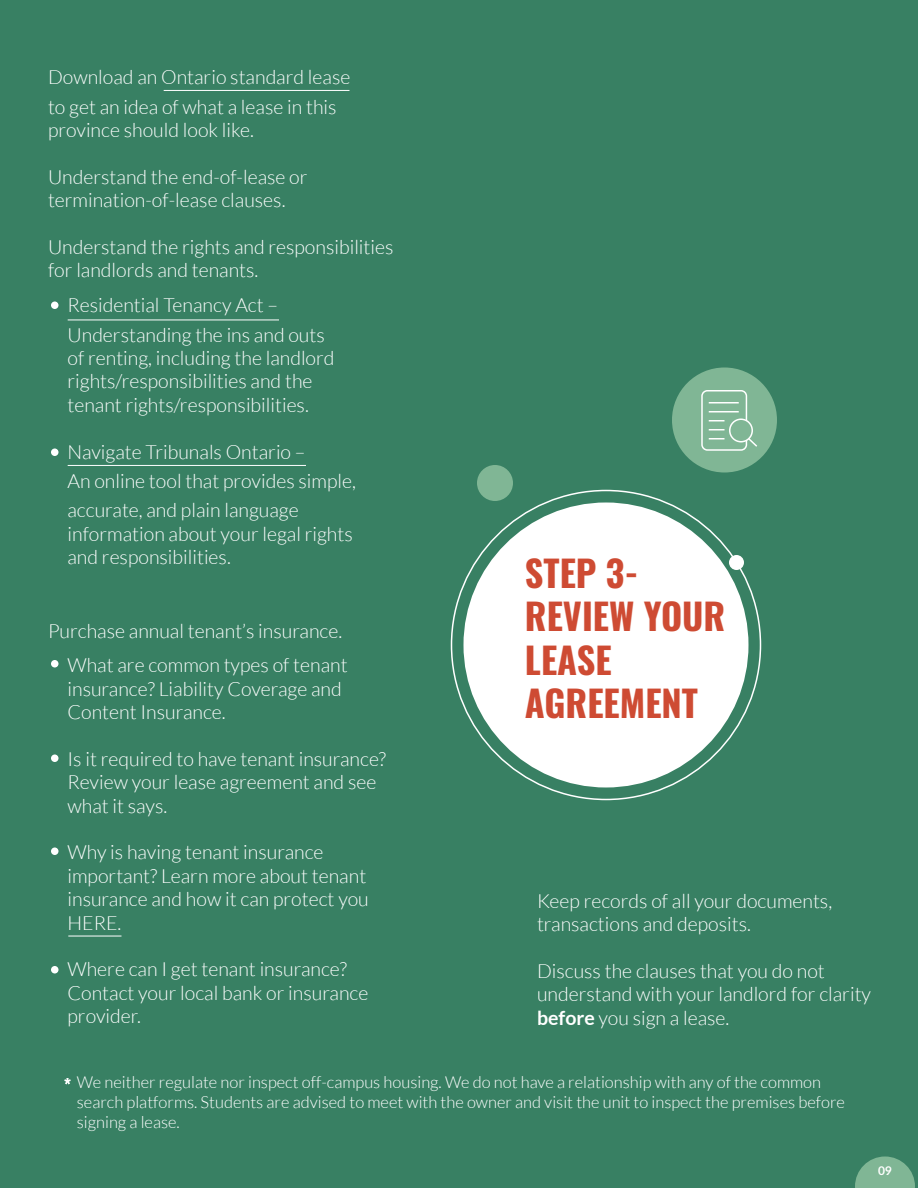
<style>
.page{position:relative;width:918px;height:1188px;background:#388063}
.page>*{position:absolute;margin:0;border:0;box-sizing:border-box;transform-origin:0 0}
.t1{font:36.3px/43.5px "Oswald";color:#ce4b33}
.t2{font:300 19.5px/23.4px "Lato";color:#fff}
.t3{font:300 16.5px/19.8px "Lato";color:#fff}
.t4{font:700 12px "Lato";color:#fff}
.s1{font-weight:700}
</style>
<div class="page">
<svg style="left:855px;top:1156px;width:60px;height:32px"></svg>
<div style="left:464px;top:502px;width:284px;height:286px;background:#fff;border-radius:50%"></div>
<svg style="left:64px;top:1078px;width:7px;height:6px"></svg>
<div style="left:51px;top:302px;width:7px;height:7px;background:#fff;border-radius:50%"></div>
<div style="left:51px;top:448px;width:7px;height:8px;background:#fff;border-radius:50%"></div>
<div style="left:672px;top:368px;width:105px;height:104px;background:#80b695;border-radius:50%"></div>
<div style="left:701px;top:390px;width:46px;height:61px;border:2px solid #fff;border-radius:5px"></div>
<div style="left:730px;top:419px;width:22px;height:23px;background:#80b695;border-radius:50%"></div>
<div style="left:729px;top:418px;width:24px;height:24px;border:2px solid #fff;border-radius:50%"></div>
<svg style="left:746px;top:436px;width:11px;height:12px"></svg>
<hr style="left:709px;top:402px;width:30px;height:2px;background:#fff">
<hr style="left:709px;top:411px;width:30px;height:1px;background:#fff">
<svg style="left:709px;top:420px;width:15px;height:2px"></svg>
<svg style="left:709px;top:429px;width:15px;height:1px"></svg>
<svg style="left:709px;top:438px;width:15px;height:2px"></svg>
<div style="left:51px;top:660px;width:7px;height:8px;background:#fff;border-radius:50%"></div>
<div style="left:51px;top:754px;width:7px;height:8px;background:#fff;border-radius:50%"></div>
<div style="left:51px;top:848px;width:7px;height:7px;background:#fff;border-radius:50%"></div>
<div style="left:51px;top:966px;width:7px;height:8px;background:#fff;border-radius:50%"></div>
<div style="left:729px;top:555px;width:15px;height:15px;background:#fff;border-radius:50%"></div>
<div style="left:477px;top:465px;width:36px;height:36px;background:#80b695;border-radius:50%"></div>
<hr style="left:164px;top:90px;width:185px;height:1px;background:#fff">
<hr style="left:68px;top:320px;width:211px;height:1px;background:#fff">
<hr style="left:68px;top:465px;width:238px;height:1px;background:#fff">
<hr style="left:68px;top:936px;width:54px;height:1px;background:#fff">
<p class="t2" style="left:48px;top:63px;width:304px;line-height:29.4px">Download an Ontario standard lease to get an idea of what a lease in this</p>
<p class="t2" style="left:48px;top:118px;width:208px">province should look like.</p>
<p class="t2" style="left:48px;top:165px;width:261px">Understand the end-of-lease or termination-of-lease clauses.</p>
<p class="t2" style="left:48px;top:235px;width:347px">Understand the rights and responsibilities for landlords and tenants.</p>
<p class="t2" style="left:68px;top:291px;width:259px;line-height:29.4px">Residential Tenancy Act –<br>Understanding the ins and outs</p>
<p class="t2" style="left:68px;top:346px;width:269px">of renting, including the landlord rights/responsibilities and the tenant rights/responsibilities.</p>
<p class="t2" style="left:68px;top:437px;width:290px;line-height:29.4px">Navigate Tribunals Ontario –<br>An online tool that provides simple, accurate, and plain language</p>
<p class="t2" style="left:68px;top:522px;width:287px">information about your legal rights and responsibilities.</p>
<p class="t2" style="left:48px;top:613px;width:301px;line-height:34.5px;text-align:right">Purchase annual tenant’s insurance.<br>What are common types of tenant</p>
<p class="t2" style="left:68px;top:677px;width:276px">insurance? Liability Coverage and<br>Content Insurance.</p>
<p class="t2" style="left:68px;top:747px;width:320px">Is it required to have tenant insurance?<br>Review your lease agreement and see what it says.</p>
<p class="t2" style="left:68px;top:841px;width:303px">Why is having tenant insurance important? Learn more about tenant insurance and how it can protect you<br>HERE.</p>
<p class="t2" style="left:68px;top:958px;width:302px">Where can I get tenant insurance?<br>Contact your local bank or insurance provider.</p>
<h1 class="t1" style="left:525px;top:547px;width:202px">STEP 3-<br>REVIEW YOUR<br>LEASE<br>AGREEMENT</h1>
<p class="t2" style="left:537px;top:889px;width:297px">Keep records of all your documents, transactions and deposits.</p>
<p class="t2" style="left:537px;top:959px;width:336px">Discuss the clauses that you do not understand with your landlord for clarity <span class="s1">before</span> you sign a lease.</p>
<p class="t3" style="left:77px;top:1072px;width:770px">We neither regulate nor inspect off-campus housing. We do not have a relationship with any of the common search platforms. Students are advised to meet with the owner and visit the unit to inspect the premises before signing a lease.</p>
<p class="t4" style="left:878px;top:1164px;width:15px">09</p>
</div>
